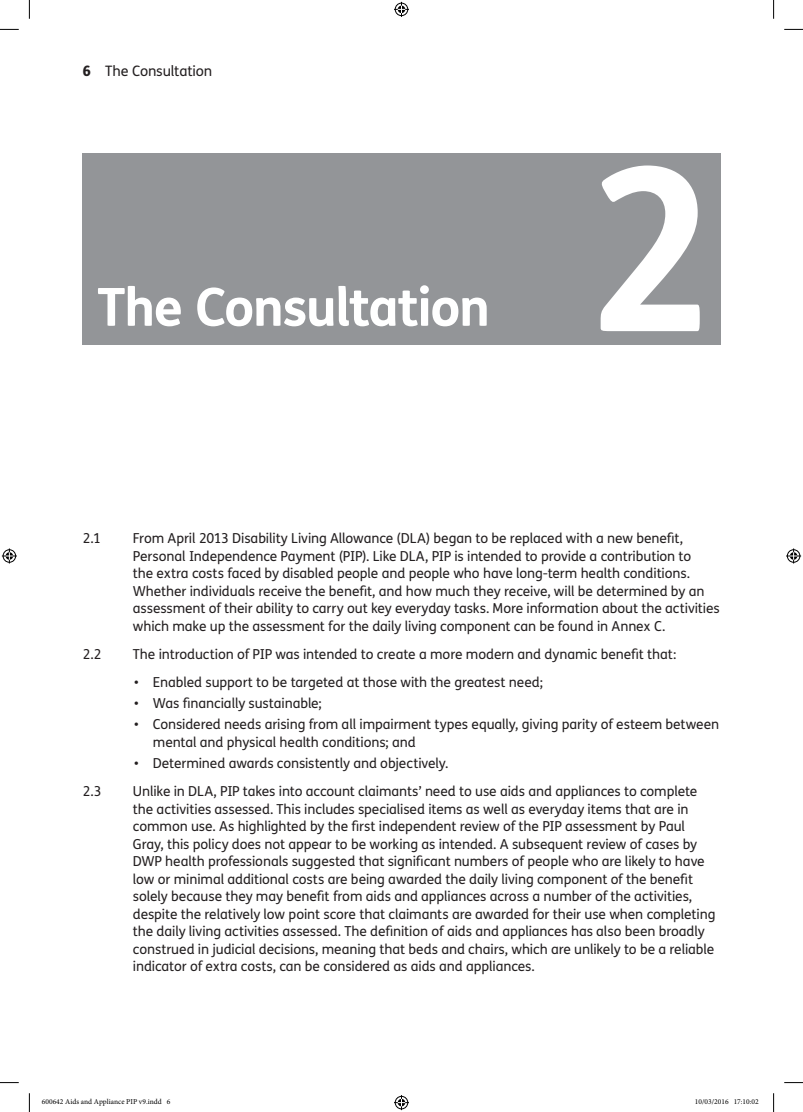
<style>
.page{position:relative;width:803px;height:1112px;background:#fff}
.page>*{position:absolute;margin:0;border:0;box-sizing:border-box;transform-origin:0 0}
.t1{font:700 226.75px "FS Me";color:#fff}
.t2{font:700 52.5px "FS Me";letter-spacing:-.03em;color:#fff}
.t3{font:14.38px "FS Me";letter-spacing:-.01em;color:#231f20}
.t4{font:13.75px/17.5px "FS Me";letter-spacing:-.01em;color:#231f20}
.t5{font:7.5px "Minion Pro";color:#000}
.s1{font-weight:800}
</style>
<div class="page">
<div style="left:83px;top:153px;width:638px;height:192px;background:#939598"></div>
<svg style="left:0;top:29px;width:19px;height:1px"></svg>
<svg style="left:784px;top:29px;width:19px;height:1px"></svg>
<svg style="left:0;top:1082px;width:19px;height:1px"></svg>
<svg style="left:784px;top:1082px;width:19px;height:1px"></svg>
<svg style="left:29px;top:0;width:1px;height:19px"></svg>
<svg style="left:29px;top:1093px;width:1px;height:18px"></svg>
<svg style="left:773px;top:0;width:1px;height:19px"></svg>
<svg style="left:773px;top:1093px;width:1px;height:18px"></svg>
<svg style="left:394px;top:2px;width:15px;height:15px"></svg>
<svg style="left:394px;top:1095px;width:15px;height:14px"></svg>
<svg style="left:2px;top:548px;width:15px;height:15px"></svg>
<svg style="left:786px;top:548px;width:15px;height:15px"></svg>
<p class="t3" style="left:83px;top:61px;width:131px"><span class="s1">6</span> The Consultation</p>
<h2 class="t2" style="left:97px;top:266px;width:394px">The Consultation</h2>
<h1 class="t1" style="left:586px;top:75px;width:135px">2</h1>
<p class="t4" style="left:83px;top:529px;width:19px">2.1</p>
<p class="t4" style="left:133px;top:529px;width:588px">From April 2013 Disability Living Allowance (DLA) began to be replaced with a new benefit, Personal Independence Payment (PIP). Like DLA, PIP is intended to provide a contribution to<br>the extra costs faced by disabled people and people who have long-term health conditions.<br>Whether individuals receive the benefit, and how much they receive, will be determined by an assessment of their ability to carry out key everyday tasks. More information about the activities which make up the assessment for the daily living component can be found in Annex C.</p>
<p class="t4" style="left:83px;top:645px;width:20px">2.2</p>
<p class="t4" style="left:133px;top:645px;width:545px">The introduction of PIP was intended to create a more modern and dynamic benefit that:</p>
<p class="t4" style="left:134px;top:673px;width:410px">• Enabled support to be targeted at those with the greatest need;</p>
<p class="t4" style="left:134px;top:694px;width:189px">• Was financially sustainable;</p>
<p class="t4" style="left:153px;top:715px;width:568px;text-indent:-19px">• Considered needs arising from all impairment types equally, giving parity of esteem between mental and physical health conditions; and</p>
<p class="t4" style="left:134px;top:753px;width:316px">• Determined awards consistently and objectively.</p>
<p class="t4" style="left:83px;top:782px;width:20px">2.3</p>
<p class="t4" style="left:133px;top:782px;width:584px">Unlike in DLA, PIP takes into account claimants’ need to use aids and appliances to complete the activities assessed. This includes specialised items as well as everyday items that are in common use. As highlighted by the first independent review of the PIP assessment by Paul Gray, this policy does not appear to be working as intended. A subsequent review of cases by DWP health professionals suggested that significant numbers of people who are likely to have low or minimal additional costs are being awarded the daily living component of the benefit solely because they may benefit from aids and appliances across a number of the activities, despite the relatively low point score that claimants are awarded for their use when completing the daily living activities assessed. The definition of aids and appliances has also been broadly construed in judicial decisions, meaning that beds and chairs, which are unlikely to be a reliable indicator of extra costs, can be considered as aids and appliances.</p>
<p class="t5" style="left:42px;top:1096px;width:130px">600642 Aids and Appliance PIP v9.indd 6</p>
<p class="t5" style="left:695px;top:1096px;width:65px">10/03/2016 17:10:02</p>
</div>
